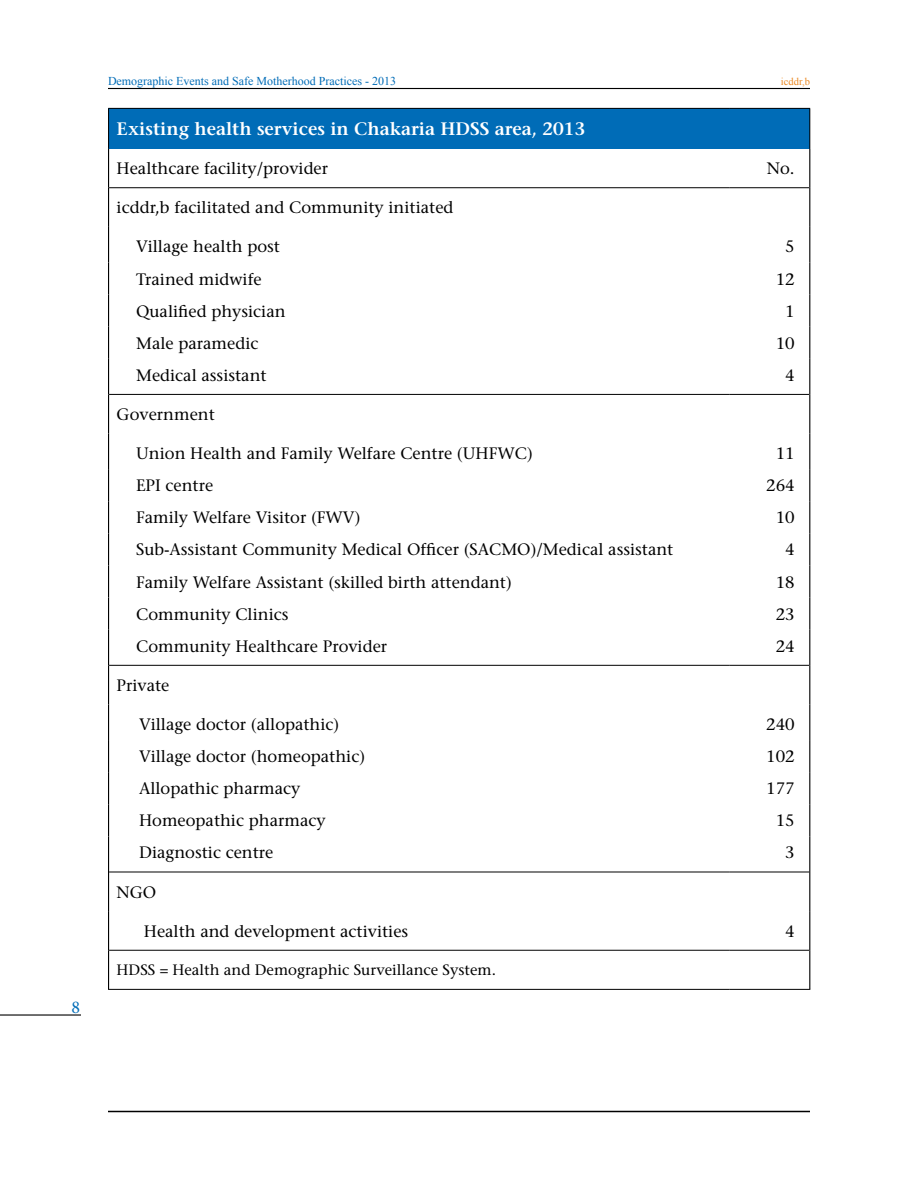
<style>
.page{position:relative;width:918px;height:1188px;background:#fff}
.page>*{position:absolute;margin:0;border:0;box-sizing:border-box;transform-origin:0 0}
.t1{font:600 18px "Stone Serif Std";color:#fff}
.t2{font:18px "Minion Pro";color:#006cb7}
.t3{font:500 16.5px "Stone Serif Std";color:#000}
.t4{font:500 15px "Stone Serif Std";color:#000}
.t5{font:12px "Times New Roman";color:#006cb7}
.t6{font:10.5px "Times New Roman";color:#eb8923}
</style>
<div class="page">
<hr style="left:0;top:1014px;width:81px;height:2px;background:#000">
<hr style="left:108px;top:1111px;width:702px;height:1px;background:#000">
<hr style="left:108px;top:88px;width:702px;height:1px;background:#000">
<div style="left:109px;top:108px;width:701px;height:41px;background:#006cb7"></div>
<hr style="left:108px;top:109px;width:1px;height:40px;background:#000">
<hr style="left:809px;top:109px;width:1px;height:40px;background:#000">
<hr style="left:108px;top:149px;width:1px;height:39px;background:#000">
<hr style="left:809px;top:149px;width:1px;height:39px;background:#000">
<hr style="left:108px;top:188px;width:1px;height:39px;background:#000">
<hr style="left:809px;top:188px;width:1px;height:39px;background:#000">
<hr style="left:108px;top:227px;width:1px;height:35px;background:#000">
<hr style="left:809px;top:227px;width:1px;height:35px;background:#000">
<hr style="left:108px;top:262px;width:1px;height:33px;background:#000">
<hr style="left:809px;top:262px;width:1px;height:33px;background:#000">
<hr style="left:108px;top:295px;width:1px;height:32px;background:#000">
<hr style="left:809px;top:295px;width:1px;height:32px;background:#000">
<hr style="left:108px;top:327px;width:1px;height:32px;background:#000">
<hr style="left:809px;top:327px;width:1px;height:32px;background:#000">
<hr style="left:108px;top:359px;width:1px;height:35px;background:#000">
<hr style="left:809px;top:359px;width:1px;height:35px;background:#000">
<hr style="left:108px;top:394px;width:1px;height:40px;background:#000">
<hr style="left:809px;top:394px;width:1px;height:40px;background:#000">
<hr style="left:108px;top:434px;width:1px;height:35px;background:#000">
<hr style="left:809px;top:434px;width:1px;height:35px;background:#000">
<hr style="left:108px;top:469px;width:1px;height:32px;background:#000">
<hr style="left:809px;top:469px;width:1px;height:32px;background:#000">
<hr style="left:108px;top:501px;width:1px;height:32px;background:#000">
<hr style="left:809px;top:501px;width:1px;height:32px;background:#000">
<hr style="left:108px;top:533px;width:1px;height:32px;background:#000">
<hr style="left:809px;top:533px;width:1px;height:32px;background:#000">
<hr style="left:108px;top:565px;width:1px;height:33px;background:#000">
<hr style="left:809px;top:565px;width:1px;height:33px;background:#000">
<hr style="left:108px;top:598px;width:1px;height:32px;background:#000">
<hr style="left:809px;top:598px;width:1px;height:32px;background:#000">
<hr style="left:108px;top:630px;width:1px;height:35px;background:#000">
<hr style="left:809px;top:630px;width:1px;height:35px;background:#000">
<hr style="left:108px;top:665px;width:1px;height:39px;background:#000">
<hr style="left:809px;top:665px;width:1px;height:39px;background:#000">
<hr style="left:108px;top:704px;width:1px;height:36px;background:#000">
<hr style="left:809px;top:704px;width:1px;height:36px;background:#000">
<hr style="left:108px;top:740px;width:1px;height:32px;background:#000">
<hr style="left:809px;top:740px;width:1px;height:32px;background:#000">
<hr style="left:108px;top:772px;width:1px;height:32px;background:#000">
<hr style="left:809px;top:772px;width:1px;height:32px;background:#000">
<hr style="left:108px;top:804px;width:1px;height:32px;background:#000">
<hr style="left:809px;top:804px;width:1px;height:32px;background:#000">
<hr style="left:108px;top:836px;width:1px;height:36px;background:#000">
<hr style="left:809px;top:836px;width:1px;height:36px;background:#000">
<hr style="left:108px;top:872px;width:1px;height:39px;background:#000">
<hr style="left:809px;top:872px;width:1px;height:39px;background:#000">
<hr style="left:108px;top:911px;width:1px;height:39px;background:#000">
<hr style="left:809px;top:911px;width:1px;height:39px;background:#000">
<hr style="left:108px;top:950px;width:1px;height:39px;background:#000">
<hr style="left:809px;top:950px;width:1px;height:39px;background:#000">
<hr style="left:108px;top:989px;width:621px;height:1px;background:#000">
<hr style="left:729px;top:989px;width:81px;height:1px;background:#000">
<hr style="left:109px;top:187px;width:620px;height:1px;background:#000">
<hr style="left:729px;top:187px;width:80px;height:1px;background:#000">
<hr style="left:109px;top:394px;width:620px;height:1px;background:#000">
<hr style="left:729px;top:394px;width:80px;height:1px;background:#000">
<hr style="left:109px;top:665px;width:620px;height:1px;background:#000">
<hr style="left:729px;top:665px;width:80px;height:1px;background:#000">
<hr style="left:109px;top:872px;width:620px;height:1px;background:#000">
<hr style="left:729px;top:872px;width:80px;height:1px;background:#000">
<hr style="left:109px;top:950px;width:620px;height:1px;background:#000">
<hr style="left:729px;top:950px;width:80px;height:1px;background:#000">
<hr style="left:108px;top:108px;width:621px;height:1px;background:#000">
<hr style="left:729px;top:108px;width:81px;height:1px;background:#000">
<p class="t2" style="left:71px;top:995px;width:10px">8</p>
<p class="t5" style="left:108px;top:73px;width:290px">Demographic Events and Safe Motherhood Practices - 2013</p>
<p class="t6" style="left:781px;top:74px;width:31px">icddr,b</p>
<p class="t1" style="left:117px;top:118px;width:470px">Existing health services in Chakaria HDSS area, 2013</p>
<p class="t3" style="left:117px;top:159px;width:213px">Healthcare facility/provider</p>
<p class="t3" style="left:767px;top:159px;width:29px">No.</p>
<p class="t3" style="left:117px;top:198px;width:338px">icddr,b facilitated and Community initiated</p>
<p class="t3" style="left:136px;top:237px;width:145px">Village health post</p>
<p class="t3" style="left:785px;top:237px;width:11px">5</p>
<p class="t3" style="left:136px;top:269px;width:127px">Trained midwife</p>
<p class="t3" style="left:776px;top:269px;width:20px">12</p>
<p class="t3" style="left:136px;top:301px;width:151px">Qualified physician</p>
<p class="t3" style="left:785px;top:301px;width:11px">1</p>
<p class="t3" style="left:136px;top:333px;width:124px">Male paramedic</p>
<p class="t3" style="left:776px;top:333px;width:20px">10</p>
<p class="t3" style="left:136px;top:365px;width:132px">Medical assistant</p>
<p class="t3" style="left:785px;top:365px;width:11px">4</p>
<p class="t3" style="left:117px;top:405px;width:100px">Government</p>
<p class="t3" style="left:136px;top:444px;width:398px">Union Health and Family Welfare Centre (UHFWC)</p>
<p class="t3" style="left:776px;top:444px;width:20px">11</p>
<p class="t3" style="left:136px;top:476px;width:79px">EPI centre</p>
<p class="t3" style="left:766px;top:476px;width:30px">264</p>
<p class="t3" style="left:136px;top:508px;width:226px">Family Welfare Visitor (FWV)</p>
<p class="t3" style="left:776px;top:508px;width:20px">10</p>
<p class="t3" style="left:136px;top:540px;width:539px">Sub-Assistant Community Medical Officer (SACMO)/Medical assistant</p>
<p class="t3" style="left:785px;top:540px;width:11px">4</p>
<p class="t3" style="left:136px;top:572px;width:377px">Family Welfare Assistant (skilled birth attendant)</p>
<p class="t3" style="left:776px;top:572px;width:20px">18</p>
<p class="t3" style="left:136px;top:604px;width:154px">Community Clinics</p>
<p class="t3" style="left:776px;top:604px;width:20px">23</p>
<p class="t3" style="left:136px;top:636px;width:253px">Community Healthcare Provider</p>
<p class="t3" style="left:776px;top:636px;width:20px">24</p>
<p class="t3" style="left:117px;top:675px;width:54px">Private</p>
<p class="t3" style="left:139px;top:715px;width:202px">Village doctor (allopathic)</p>
<p class="t3" style="left:766px;top:715px;width:30px">240</p>
<p class="t3" style="left:139px;top:747px;width:228px">Village doctor (homeopathic)</p>
<p class="t3" style="left:766px;top:747px;width:30px">102</p>
<p class="t3" style="left:139px;top:779px;width:163px">Allopathic pharmacy</p>
<p class="t3" style="left:766px;top:779px;width:30px">177</p>
<p class="t3" style="left:139px;top:811px;width:188px">Homeopathic pharmacy</p>
<p class="t3" style="left:776px;top:811px;width:20px">15</p>
<p class="t3" style="left:139px;top:843px;width:136px">Diagnostic centre</p>
<p class="t3" style="left:785px;top:843px;width:11px">3</p>
<p class="t3" style="left:117px;top:882px;width:41px">NGO</p>
<p class="t3" style="left:144px;top:921px;width:266px">Health and development activities</p>
<p class="t3" style="left:785px;top:921px;width:11px">4</p>
<p class="t4" style="left:117px;top:961px;width:381px">HDSS = Health and Demographic Surveillance System.</p>
</div>
